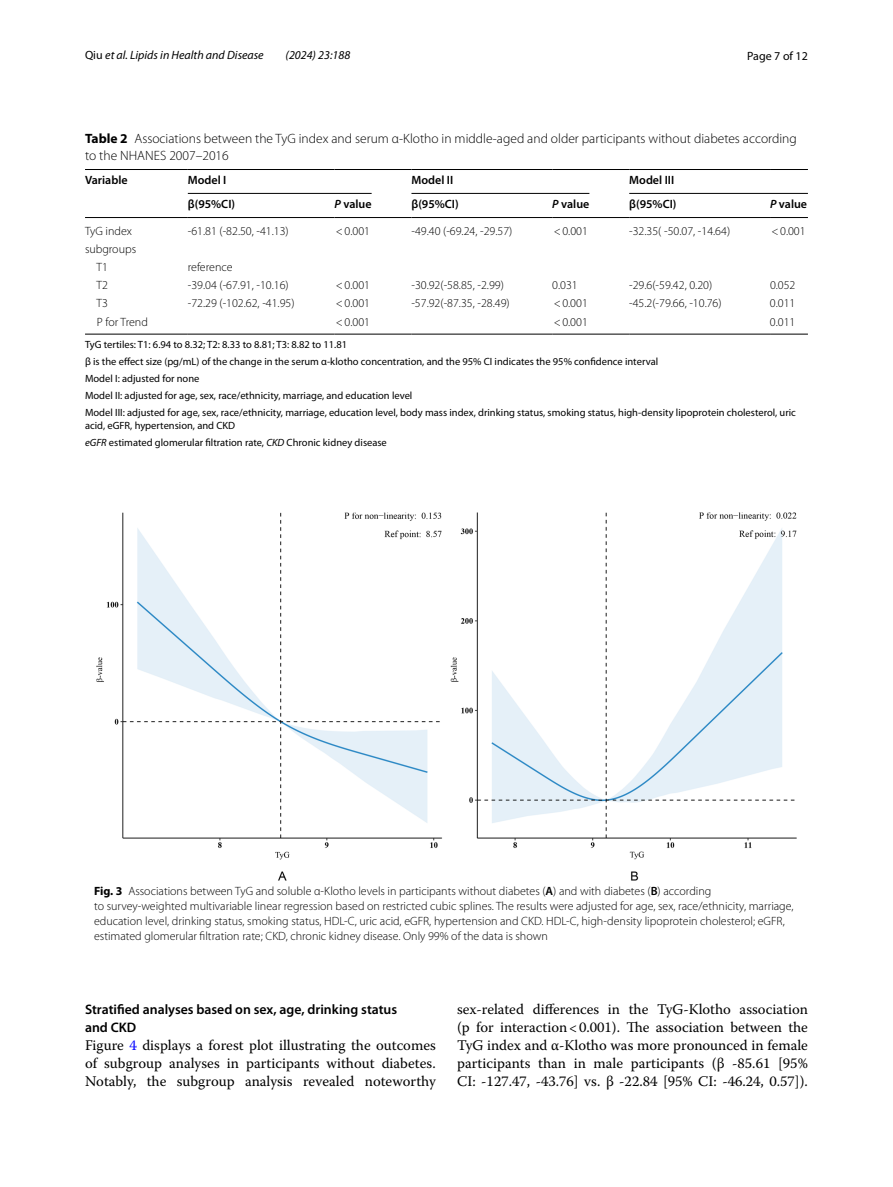
<style>
.page{position:relative;width:893px;height:1187px;background:#fff}
.page>*{position:absolute;margin:0;border:0;box-sizing:border-box;transform-origin:0 0}
.t1{font:14.7px/18px "Warnock Pro";color:#000;text-align:justify}
.t2{font:600 13.8px/18px "Myriad Pro";color:#000}
.t3{font:300 13.5px/16.5px "Myriad Pro";color:#000}
.t4{font:300 12px/15px "Myriad Pro";color:#000}
.t5{font:600 12px "Myriad Pro";color:#000}
.t6{font:italic 12px "Myriad Pro";color:#000}
.t7{font:12px "Myriad Pro";color:#000}
.t8{font:10.5px/17px "Myriad Pro";color:#000}
.s1{font-style:normal}
.s2{font-weight:700}
.s3{font-style:italic}
.s4{font-weight:600}
.s5{color:#00f}
</style>
<div class="page">
<hr style="left:85px;top:169px;width:103px;height:1px;background:#000">
<hr style="left:188px;top:169px;width:146px;height:1px;background:#000">
<hr style="left:334px;top:169px;width:77px;height:1px;background:#000">
<hr style="left:411px;top:169px;width:141px;height:1px;background:#000">
<hr style="left:552px;top:169px;width:77px;height:1px;background:#000">
<hr style="left:629px;top:169px;width:141px;height:1px;background:#000">
<hr style="left:770px;top:169px;width:38px;height:1px;background:#000">
<hr style="left:85px;top:217px;width:103px;height:1px;background:#000">
<hr style="left:188px;top:217px;width:146px;height:1px;background:#000">
<hr style="left:334px;top:217px;width:77px;height:1px;background:#000">
<hr style="left:411px;top:217px;width:141px;height:1px;background:#000">
<hr style="left:552px;top:217px;width:77px;height:1px;background:#000">
<hr style="left:629px;top:217px;width:141px;height:1px;background:#000">
<hr style="left:770px;top:217px;width:38px;height:1px;background:#000">
<hr style="left:85px;top:334px;width:103px;height:1px;background:#000">
<hr style="left:188px;top:334px;width:146px;height:1px;background:#000">
<hr style="left:334px;top:334px;width:77px;height:1px;background:#000">
<hr style="left:411px;top:334px;width:141px;height:1px;background:#000">
<hr style="left:552px;top:334px;width:77px;height:1px;background:#000">
<hr style="left:629px;top:334px;width:141px;height:1px;background:#000">
<hr style="left:770px;top:334px;width:38px;height:1px;background:#000">
<hr style="left:188px;top:193px;width:184px;height:1px;background:#000">
<hr style="left:411px;top:193px;width:178px;height:1px;background:#000">
<hr style="left:629px;top:193px;width:179px;height:1px;background:#000">
<img style="left:96px;top:512px;width:701px;height:368px">
<p class="t6" style="left:85px;top:48px;width:180px"><span class="s1">Qiu</span> et al. Lipids in Health and Disease</p>
<p class="t6" style="left:286px;top:48px;width:66px">(2024) 23:188</p>
<p class="t7" style="left:747px;top:48px;width:62px">Page 7 of 12</p>
<p class="t3" style="left:85px;top:130px;width:713px"><span class="s2">Table 2</span> Associations between the TyG index and serum α-Klotho in middle-aged and older participants without diabetes according to the NHANES 2007–2016</p>
<p class="t5" style="left:85px;top:172px;width:44px">Variable</p>
<p class="t5" style="left:188px;top:172px;width:40px">Model I</p>
<p class="t5" style="left:411px;top:172px;width:43px">Model II</p>
<p class="t5" style="left:629px;top:172px;width:46px">Model III</p>
<p class="t5" style="left:188px;top:196px;width:49px">β(95%CI)</p>
<p class="t5" style="left:334px;top:196px;width:39px"><span class="s3">P</span> value</p>
<p class="t5" style="left:411px;top:196px;width:49px">β(95%CI)</p>
<p class="t5" style="left:552px;top:196px;width:39px"><span class="s3">P</span> value</p>
<p class="t5" style="left:629px;top:196px;width:49px">β(95%CI)</p>
<p class="t5" style="left:770px;top:196px;width:39px"><span class="s3">P</span> value</p>
<p class="t4" style="left:85px;top:223px;width:49px">TyG index</p>
<p class="t4" style="left:188px;top:223px;width:102px">-61.81 (-82.50, -41.13)</p>
<p class="t4" style="left:336px;top:223px;width:36px">&lt;0.001</p>
<p class="t4" style="left:411px;top:223px;width:102px">-49.40 (-69.24, -29.57)</p>
<p class="t4" style="left:554px;top:223px;width:36px">&lt;0.001</p>
<p class="t4" style="left:629px;top:223px;width:102px">-32.35( -50.07, -14.64)</p>
<p class="t4" style="left:771px;top:223px;width:36px">&lt;0.001</p>
<p class="t4" style="left:96px;top:240px;width:41px;line-height:18.1px;text-indent:-11px">subgroups<br>T1</p>
<p class="t4" style="left:188px;top:260px;width:46px">reference</p>
<p class="t4" style="left:96px;top:278px;width:13px">T2</p>
<p class="t4" style="left:188px;top:278px;width:102px">-39.04 (-67.91, -10.16)</p>
<p class="t4" style="left:336px;top:278px;width:36px">&lt;0.001</p>
<p class="t4" style="left:411px;top:278px;width:94px">-30.92(-58.85, -2.99)</p>
<p class="t4" style="left:552px;top:278px;width:27px">0.031</p>
<p class="t4" style="left:629px;top:278px;width:85px">-29.6(-59.42, 0.20)</p>
<p class="t4" style="left:770px;top:278px;width:27px">0.052</p>
<p class="t4" style="left:96px;top:296px;width:13px">T3</p>
<p class="t4" style="left:188px;top:296px;width:108px">-72.29 (-102.62, -41.95)</p>
<p class="t4" style="left:336px;top:296px;width:36px">&lt;0.001</p>
<p class="t4" style="left:411px;top:296px;width:100px">-57.92(-87.35, -28.49)</p>
<p class="t4" style="left:554px;top:296px;width:36px">&lt;0.001</p>
<p class="t4" style="left:629px;top:296px;width:94px">-45.2(-79.66, -10.76)</p>
<p class="t4" style="left:770px;top:296px;width:27px">0.011</p>
<p class="t4" style="left:97px;top:314px;width:52px">P for Trend</p>
<p class="t4" style="left:336px;top:314px;width:36px">&lt;0.001</p>
<p class="t4" style="left:554px;top:314px;width:36px">&lt;0.001</p>
<p class="t4" style="left:770px;top:314px;width:27px">0.011</p>
<p class="t8" style="left:85px;top:336px;width:712px">TyG tertiles: T1: 6.94 to 8.32; T2: 8.33 to 8.81; T3: 8.82 to 11.81<br>β is the effect size (pg/mL) of the change in the serum α-klotho concentration, and the 95% CI indicates the 95% confidence interval<br>Model I: adjusted for none<br>Model II: adjusted for age, sex, race/ethnicity, marriage, and education level<br>Model III: adjusted for age, sex, race/ethnicity, marriage, education level, body mass index, drinking status, smoking status, high-density lipoprotein cholesterol, uric</p>
<p class="t8" style="left:85px;top:416px;width:303px">acid, eGFR, hypertension, and CKD<br><span class="s3">eGFR</span> estimated glomerular filtration rate, <span class="s3">CKD</span> Chronic kidney disease</p>
<p class="t4" style="left:94px;top:883px;width:701px"><span class="s2">Fig. 3</span> Associations between TyG and soluble α-Klotho levels in participants without diabetes (<span class="s4">A</span>) and with diabetes (<span class="s4">B</span>) according<br>to survey-weighted multivariable linear regression based on restricted cubic splines. The results were adjusted for age, sex, race/ethnicity, marriage, education level, drinking status, smoking status, HDL-C, uric acid, eGFR, hypertension and CKD. HDL-C, high-density lipoprotein cholesterol; eGFR, estimated glomerular filtration rate; CKD, chronic kidney disease. Only 99% of the data is shown</p>
<p class="t2" style="left:85px;top:999px;width:314px">Stratified analyses based on sex, age, drinking status and CKD</p>
<p class="t1" style="left:85px;top:1035px;width:352px">Figure <span class="s5">4</span> displays a forest plot illustrating the outcomes of subgroup analyses in participants without diabetes.<br>Notably, the subgroup analysis revealed noteworthy</p>
<p class="t1" style="left:457px;top:1000px;width:352px">sex-related differences in the TyG-Klotho association (p for interaction&lt;0.001). The association between the TyG index and α-Klotho was more pronounced in female participants than in male participants (β -85.61 [95% CI: -127.47, -43.76] vs. β -22.84 [95% CI: -46.24, 0.57]).</p>
</div>
